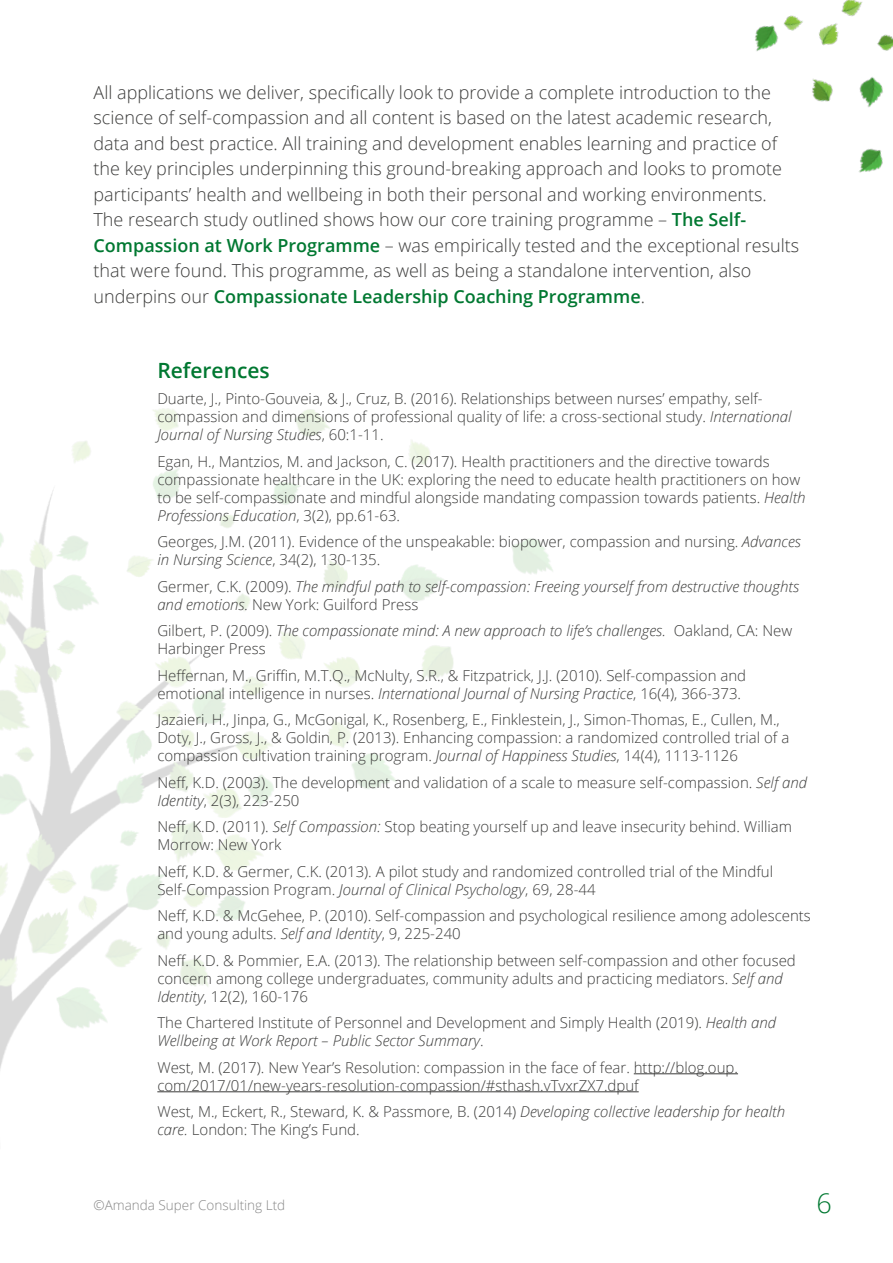
<style>
.page{position:relative;width:893px;height:1263px;background:#fff}
.page>*{position:absolute;margin:0;border:0;box-sizing:border-box;transform-origin:0 0}
.t1{font:300 27px "Open Sans";color:#007831}
.subhead{font:600 21px "Open Sans";color:#007831}
.body{font:300 18px/25.5px "Open Sans";color:#3c3c3b}
.body-2{font:300 15px/18px "Open Sans";color:#3c3c3b}
.body-3{font:italic 300 15px/18px "Open Sans";color:#3c3c3b}
.t2{font:300 13.5px "Open Sans";color:#878787}
.s1{font-weight:600;color:#007831}
.s2{font-style:italic}
.s3{font-style:normal}
</style>
<div class="page">
<img style="left:755px;top:0;width:138px;height:173px">
<img style="left:0;top:408px;width:633px;height:685px">
<hr style="left:634px;top:1073px;width:104px;height:1px;background:#3c3c3b">
<hr style="left:157px;top:1091px;width:482px;height:1px;background:#3c3c3b">
<p class="body" style="left:94px;top:79px;width:707px">All applications we deliver, specifically look to provide a complete introduction to the science of self-compassion and all content is based on the latest academic research, data and best practice. All training and development enables learning and practice of the key principles underpinning this ground-breaking approach and looks to promote participants’ health and wellbeing in both their personal and working environments.<br>The research study outlined shows how our core training programme – <span class="s1">The Self-Compassion at Work Programme</span> – was empirically tested and the exceptional results that were found. This programme, as well as being a standalone intervention, also underpins our <span class="s1">Compassionate Leadership Coaching Programme</span>.</p>
<p class="subhead" style="left:157px;top:355px;width:114px">References</p>
<p class="body-2" style="left:157px;top:389px;width:636px">Duarte, J., Pinto-Gouveia, &amp; J., Cruz, B. (2016). Relationships between nurses’ empathy, self&shy;compassion and dimensions of professional quality of life: a cross-sectional study. <span class="s2">International<br>Journal of Nursing Studies</span>, 60:1-11.</p>
<p class="body-2" style="left:157px;top:452px;width:650px">Egan, H., Mantzios, M. and Jackson, C. (2017). Health practitioners and the directive towards compassionate healthcare in the UK: exploring the need to educate health practitioners on how to be self-compassionate and mindful alongside mandating compassion towards patients. <span class="s2">Health Professions Education</span>, 3(2), pp.61-63.</p>
<p class="body-2" style="left:157px;top:532px;width:645px">Georges, J.M. (2011). Evidence of the unspeakable: biopower, compassion and nursing. <span class="s2">Advances in Nursing Science</span>, 34(2), 130-135.</p>
<p class="body-3" style="left:157px;top:577px;width:643px"><span class="s3">Germer, C.K. (2009).</span> The mindful path to self-compassion: Freeing yourself from destructive thoughts and emotions. <span class="s3">New York: Guilford Press</span></p>
<p class="body-3" style="left:157px;top:621px;width:636px"><span class="s3">Gilbert, P. (2009).</span> The compassionate mind: A new approach to life’s challenges. <span class="s3">Oakland, CA: New<br>Harbinger Press</span></p>
<p class="body-2" style="left:157px;top:666px;width:590px">Heffernan, M., Griffin, M.T.Q., McNulty, S.R., &amp; Fitzpatrick, J.J. (2010). Self-compassion and emotional intelligence in nurses. <span class="s2">International Journal of Nursing Practice</span>, 16(4), 366-373.</p>
<p class="body-2" style="left:157px;top:710px;width:633px">Jazaieri, H., Jinpa, G., McGonigal, K., Rosenberg, E., Finklestein, J., Simon-Thomas, E., Cullen, M.,<br>Doty, J., Gross, J., &amp; Goldin, P. (2013). Enhancing compassion: a randomized controlled trial of a compassion cultivation training program. <span class="s2">Journal of Happiness Studies</span>, 14(4), 1113-1126</p>
<p class="body-2" style="left:157px;top:773px;width:651px">Neff, K.D. (2003). The development and validation of a scale to measure self-compassion. <span class="s2">Self and<br>Identity</span>, 2(3), 223-250</p>
<p class="body-2" style="left:157px;top:817px;width:636px">Neff, K.D. (2011). <span class="s2">Self Compassion:</span> Stop beating yourself up and leave insecurity behind. William<br>Morrow: New York</p>
<p class="body-2" style="left:157px;top:862px;width:617px">Neff, K.D. &amp; Germer, C.K. (2013). A pilot study and randomized controlled trial of the Mindful<br>Self-Compassion Program. <span class="s2">Journal of Clinical Psychology</span>, 69, 28-44</p>
<p class="body-2" style="left:157px;top:906px;width:655px">Neff, K.D. &amp; McGehee, P. (2010). Self-compassion and psychological resilience among adolescents and young adults. <span class="s2">Self and Identity</span>, 9, 225-240</p>
<p class="body-2" style="left:157px;top:951px;width:640px">Neff. K.D. &amp; Pommier, E.A. (2013). The relationship between self-compassion and other focused concern among college undergraduates, community adults and practicing mediators. <span class="s2">Self and<br>Identity</span>, 12(2), 160-176</p>
<p class="body-2" style="left:157px;top:1013px;width:620px">The Chartered Institute of Personnel and Development and Simply Health (2019). <span class="s2">Health and<br>Wellbeing at Work Report – Public Sector Summary</span>.</p>
<p class="body-2" style="left:157px;top:1058px;width:582px">West, M. (2017). New Year’s Resolution: compassion in the face of fear. http://blog.oup. com/2017/01/new-years-resolution-compassion/#sthash.vTvxrZX7.dpuf</p>
<p class="body-2" style="left:157px;top:1102px;width:629px">West, M., Eckert, R., Steward, K. &amp; Passmore, B. (2014) <span class="s2">Developing collective leadership for health care.</span> London: The King’s Fund.</p>
<p class="t2" style="left:94px;top:1195px;width:193px">©Amanda Super Consulting Ltd</p>
<h1 class="t1" style="left:816px;top:1185px;width:17px">6</h1>
</div>
